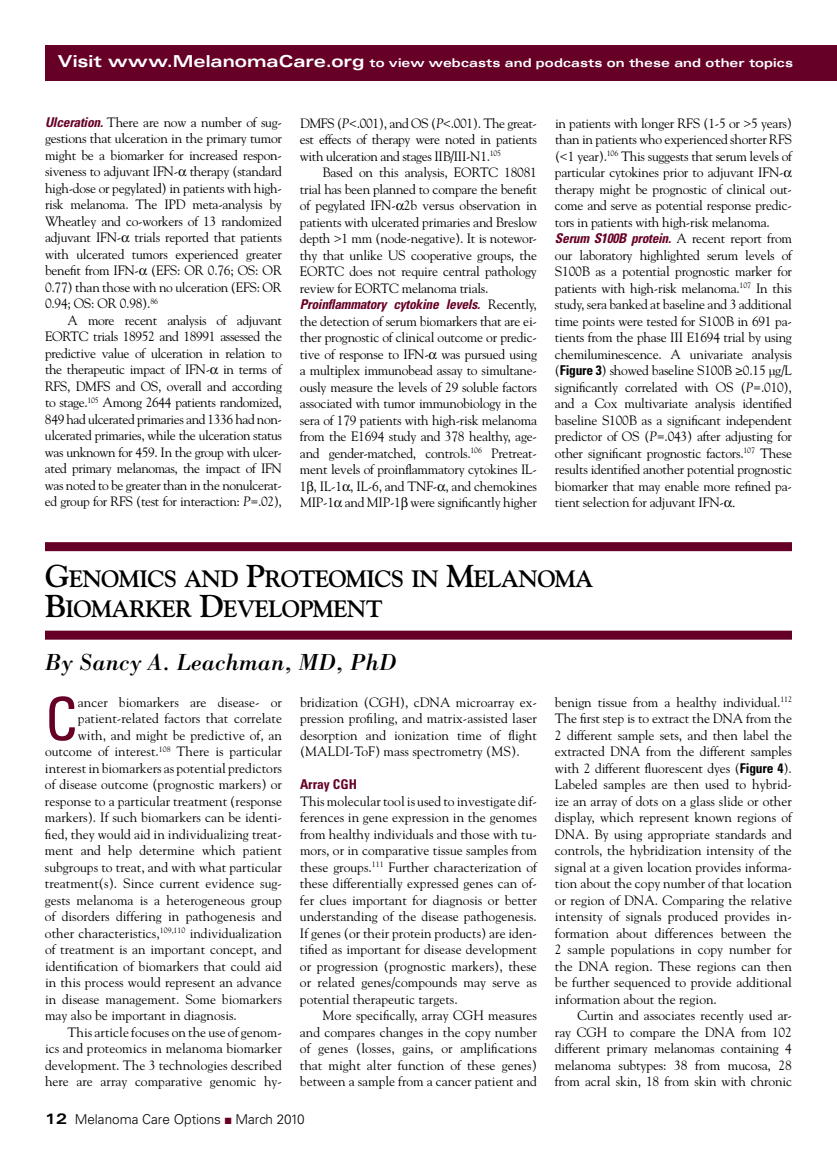
<style>
.page{position:relative;width:837px;height:1161px;background:#fff}
.page>*{position:absolute;margin:0;border:0;box-sizing:border-box;transform-origin:0 0}
.t1{font:condensed 59.25px "Univers LT Std";color:#660027}
.t2{font:italic 24px "Bodoni";color:#000}
.t3{font:700 23.7px/30px "Goudy";letter-spacing:-.035em;color:#000}
.t4{font:13.5px/16.5px "Goudy";color:#000;text-align:justify}
.t5{font:13.5px/16.5px "Goudy";letter-spacing:-.02em;color:#000}
.t6{font:italic 700 condensed 13.5px "Univers LT Std";letter-spacing:-.02em;color:#660027}
.t7{font:300 13.5px "Univers LT Std";color:#000}
.t8{font:700 condensed 13.5px "Univers LT Std";color:#660027}
.t9{font:700 expanded 12px "Univers";letter-spacing:.005em;color:#fff}
.s1{font-size:16.5px}
.s2{font-family:"Univers LT Std";font-weight:700;font-style:italic;font-stretch:condensed;color:#660027}
.s3{font-style:italic}
.s4{font-family:"Goudy";font-weight:400;font-style:normal;font-stretch:normal;color:#000}
.s5{font-family:"Univers LT Std";font-weight:700;font-stretch:condensed}
.s6{font-family:"Myriad Pro"}
.s7{font-size:31.5px}
.s8{font-family:"Univers";font-weight:700;font-stretch:expanded;font-size:15px}
.s9{color:#660027}
</style>
<div class="page">
<div style="left:45px;top:45px;width:792px;height:36px;background:#660027"></div>
<div style="left:45px;top:542px;width:747px;height:9px;background:#660027"></div>
<div style="left:45px;top:631px;width:747px;height:9px;background:#660027"></div>
<p class="t9" style="left:58px;top:56px;width:737px"><span class="s1">Visit www.MelanomaCare.org</span> to view webcasts and podcasts on these and other topics</p>
<p class="t4" style="left:45px;top:114px;width:239px"><span class="s2">Ulceration.</span> There are now a number of sug&shy;gestions that ulceration in the primary tumor might be a biomarker for increased respon&shy;siveness to adjuvant IFN- therapy (standard high-dose or pegylated) in patients with high&shy;risk melanoma. The IPD meta-analysis by Wheatley and co-workers of 13 randomized adjuvant IFN- trials reported that patients with ulcerated tumors experienced greater benefit from IFN- (EFS: OR 0.76; OS: OR 0.77) than those with no ulceration (EFS: OR 0.94; OS: OR 0.98).<sup>86</sup></p>
<p class="t4" style="left:45px;top:312px;width:239px;text-indent:23px">A more recent analysis of adjuvant EORTC trials 18952 and 18991 assessed the predictive value of ulceration in relation to the therapeutic impact of IFN- in terms of RFS, DMFS and OS, overall and according to stage.<sup>105</sup> Among 2644 patients randomized, 849 had ulcerated primaries and 1336 had non&shy;ulcerated primaries, while the ulceration status was unknown for 459. In the group with ulcer&shy;ated primary melanomas, the impact of IFN was noted to be greater than in the nonulcerat&shy;ed group for RFS (test for interaction: <span class="s3">P</span>=.02),</p>
<p class="t4" style="left:300px;top:115px;width:238px">DMFS (<span class="s3">P</span>&lt;.001), and OS (<span class="s3">P</span>&lt;.001). The great&shy;est effects of therapy were noted in patients with ulceration and stages IIB/III-N1.<sup>105</sup></p>
<p class="t4" style="left:300px;top:164px;width:239px;text-indent:23px">Based on this analysis, EORTC 18081 trial has been planned to compare the benefit of pegylated IFN- 2b versus observation in patients with ulcerated primaries and Breslow depth &gt;1 mm (node-negative). It is notewor&shy;thy that unlike US cooperative groups, the EORTC does not require central pathology review for EORTC melanoma trials.</p>
<p class="t6" style="left:300px;top:296px;width:239px">Proinflammatory cytokine levels. <span class="s4">Recently,</span></p>
<p class="t4" style="left:300px;top:313px;width:239px">the detection of serum biomarkers that are ei&shy;ther prognostic of clinical outcome or predic&shy;tive of response to IFN- was pursued using a multiplex immunobead assay to simultane&shy;ously measure the levels of 29 soluble factors associated with tumor immunobiology in the sera of 179 patients with high-risk melanoma from the E1694 study and 378 healthy, age&shy;and gender-matched, controls.<sup>106</sup> Pretreat&shy;ment levels of proinflammatory cytokines IL-1 , IL-1 , IL-6, and TNF- , and chemokines MIP-1 and MIP-1 were significantly higher</p>
<p class="t5" style="left:555px;top:115px;width:239px">in patients with longer RFS (1-5 or &gt;5 years) than in patients who experienced shorter RFS (&lt;1 year).<sup>106</sup> This suggests that serum levels of particular cytokines prior to adjuvant IFN&shy;therapy might be prognostic of clinical out&shy;come and serve as potential response predic&shy;tors in patients with high-risk melanoma.</p>
<p class="t6" style="left:555px;top:230px;width:239px">Serum S100B protein. <span class="s4">A recent report from</span></p>
<p class="t4" style="left:555px;top:247px;width:239px">our laboratory highlighted serum levels of S100B as a potential prognostic marker for patients with high-risk melanoma.<sup>107</sup> In this study, sera banked at baseline and 3 additional time points were tested for S100B in 691 pa&shy;tients from the phase III E1694 trial by using chemiluminescence. A univariate analysis (<span class="s5">Figure 3</span>) showed baseline S100B <span class="s6">≥</span>0.15 µg/L significantly correlated with OS (<span class="s3">P</span>=.010), and a Cox multivariate analysis identified baseline S100B as a significant independent predictor of OS (<span class="s3">P</span>=.043) after adjusting for other significant prognostic factors.<sup>107</sup> These results identified another potential prognostic biomarker that may enable more refined pa&shy;tient selection for adjuvant IFN-</p>
<h3 class="t3" style="left:45px;top:564px;width:531px"><span class="s7">G</span>ENOMICS AND <span class="s7">P</span>ROTEOMICS IN <span class="s7">M</span>ELANOMA<br><span class="s7">B</span>IOMARKER <span class="s7">D</span>EVELOPMENT</h3>
<h2 class="t2" style="left:45px;top:647px;width:353px">By Sancy A. Leachman, MD, PhD</h2>
<h1 class="t1" style="left:45px;top:681px;width:34px">C</h1>
<p class="t4" style="left:78px;top:694px;width:206px">ancer biomarkers are disease- or</p>
<p class="t4" style="left:300px;top:694px;width:239px">bridization (CGH), cDNA microarray ex&shy;pression profiling, and matrix-assisted laser desorption and ionization time of flight (MALDI-ToF) mass spectrometry (MS).</p>
<p class="t8" style="left:300px;top:776px;width:58px">Array CGH</p>
<p class="t4" style="left:300px;top:793px;width:239px">This molecular tool is used to investigate dif&shy;ferences in gene expression in the genomes from healthy individuals and those with tu&shy;mors, or in comparative tissue samples from these groups.<sup>111</sup> Further characterization of these differentially expressed genes can of&shy;fer clues important for diagnosis or better understanding of the disease pathogenesis.<br>If genes (or their protein products) are iden&shy;tified as important for disease development or progression (prognostic markers), these or related genes/compounds may serve as potential therapeutic targets.</p>
<p class="t4" style="left:300px;top:1007px;width:239px;text-indent:23px">More specifically, array CGH measures and compares changes in the copy number of genes (losses, gains, or amplifications that might alter function of these genes) between a sample from a cancer patient and</p>
<p class="t4" style="left:555px;top:694px;width:239px">benign tissue from a healthy individual.<sup>112<br></sup>The first step is to extract the DNA from the 2 different sample sets, and then label the extracted DNA from the different samples with 2 different fluorescent dyes (<span class="s5">Figure 4</span>).<br>Labeled samples are then used to hybrid&shy;ize an array of dots on a glass slide or other display, which represent known regions of DNA. By using appropriate standards and controls, the hybridization intensity of the signal at a given location provides informa&shy;tion about the copy number of that location or region of DNA. Comparing the relative intensity of signals produced provides in&shy;formation about differences between the 2 sample populations in copy number for the DNA region. These regions can then be further sequenced to provide additional information about the region.</p>
<p class="t4" style="left:555px;top:1007px;width:239px;text-indent:23px">Curtin and associates recently used ar&shy;ray CGH to compare the DNA from 102 different primary melanomas containing 4 melanoma subtypes: 38 from mucosa, 28 from acral skin, 18 from skin with chronic</p>
<p class="t4" style="left:78px;top:710px;width:206px">patient-related factors that correlate</p>
<p class="t4" style="left:78px;top:727px;width:206px">with, and might be predictive of, an</p>
<p class="t4" style="left:45px;top:743px;width:239px">outcome of interest.<sup>108</sup> There is particular</p>
<p class="t4" style="left:45px;top:760px;width:239px">interest in biomarkers as potential predictors</p>
<p class="t4" style="left:45px;top:776px;width:238px">of disease outcome (prognostic markers) or</p>
<p class="t4" style="left:45px;top:793px;width:239px">response to a particular treatment (response</p>
<p class="t4" style="left:45px;top:809px;width:238px">markers). If such biomarkers can be identi-</p>
<p class="t4" style="left:45px;top:826px;width:238px">fied, they would aid in individualizing treat-</p>
<p class="t4" style="left:45px;top:842px;width:238px">ment and help determine which patient</p>
<p class="t4" style="left:45px;top:859px;width:239px">subgroups to treat, and with what particular</p>
<p class="t4" style="left:45px;top:875px;width:239px">treatment(s). Since current evidence sug-</p>
<p class="t4" style="left:45px;top:892px;width:239px">gests melanoma is a heterogeneous group</p>
<p class="t4" style="left:45px;top:908px;width:238px">of disorders differing in pathogenesis and</p>
<p class="t4" style="left:45px;top:925px;width:238px">other characteristics,<sup>109,110</sup> individualization</p>
<p class="t4" style="left:45px;top:941px;width:238px">of treatment is an important concept, and</p>
<p class="t4" style="left:45px;top:958px;width:238px">identification of biomarkers that could aid</p>
<p class="t4" style="left:45px;top:974px;width:238px">in this process would represent an advance</p>
<p class="t4" style="left:45px;top:991px;width:238px">in disease management. Some biomarkers</p>
<p class="t4" style="left:45px;top:1007px;width:193px">may also be important in diagnosis.</p>
<p class="t4" style="left:68px;top:1024px;width:216px">This article focuses on the use of genom-</p>
<p class="t4" style="left:45px;top:1040px;width:238px">ics and proteomics in melanoma biomarker</p>
<p class="t4" style="left:45px;top:1057px;width:239px">development. The 3 technologies described</p>
<p class="t4" style="left:45px;top:1073px;width:239px">here are array comparative genomic hy-</p>
<p class="t7" style="left:45px;top:1111px;width:261px"><span class="s8">12</span> Melanoma Care Options <span class="s9">■</span> March 2010</p>
</div>
